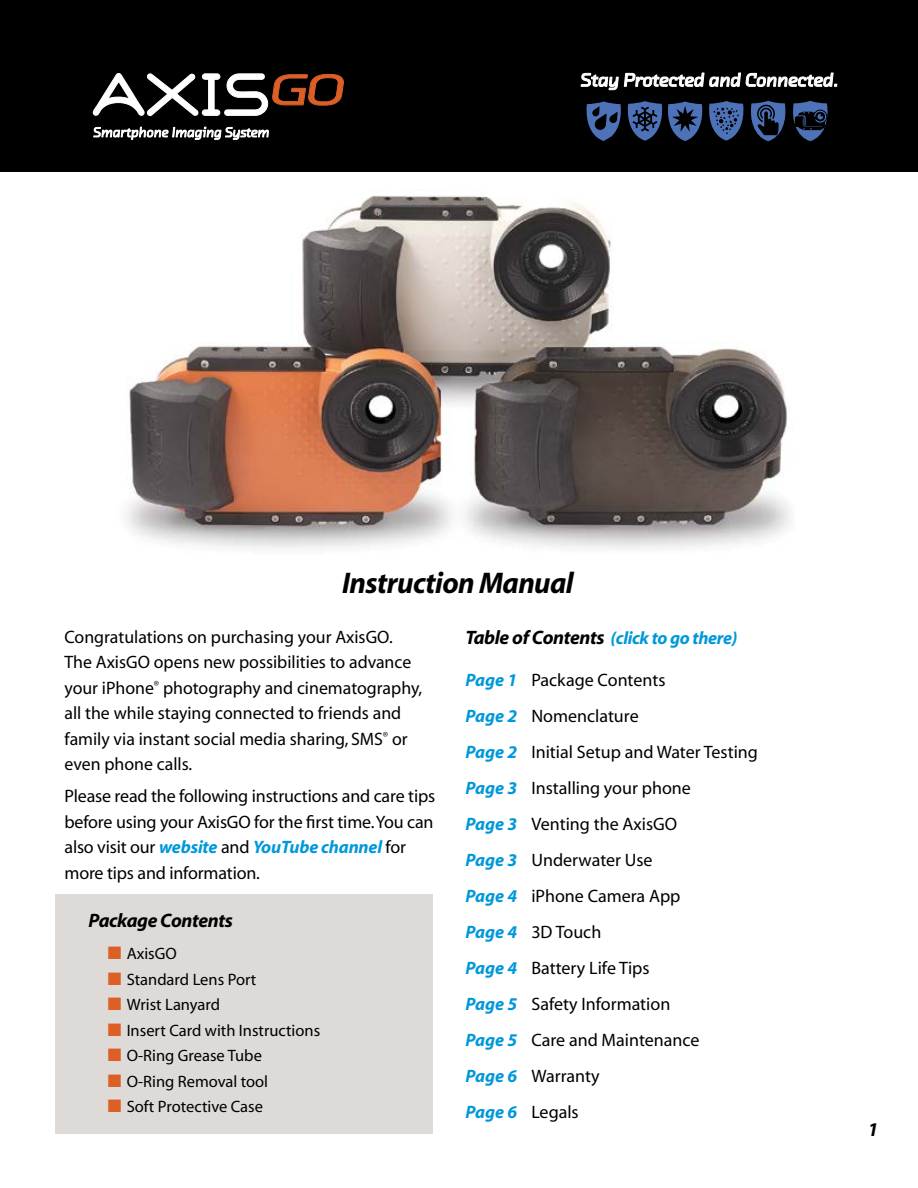
<style>
.page{position:relative;width:918px;height:1188px;background:#fff}
.page>*{position:absolute;margin:0;border:0;box-sizing:border-box;transform-origin:0 0}
.t1{font:italic 700 30px "Myriad";letter-spacing:-.02em;color:#000}
.t2{font:italic 700 19.5px "Myriad";letter-spacing:-.02em;color:#000}
.t3{font:18px/36px "Myriad";color:#000}
.t4{font:italic 700 18px "Myriad";letter-spacing:-.02em;color:#0098da}
.t5{font:16.5px "Myriad";color:#000}
.s1{font-weight:700;font-style:italic;color:#0098da}
.s2{color:#dc6026}
.s3{font-size:19.5px;color:#000}
</style>
<div class="page">
<div style="left:55px;top:894px;width:378px;height:240px;background:#dddad7"></div>
<img style="left:112px;top:171px;width:686px;height:378px">
<div style="left:0;top:0;width:918px;height:171px;background:#000"></div>
<svg style="left:92px;top:73px;width:252px;height:67px"></svg>
<svg style="left:586px;top:101px;width:242px;height:40px"></svg>
<svg style="left:581px;top:72px;width:256px;height:19px"></svg>
<h1 class="t1" style="left:342px;top:567px;width:233px">Instruction Manual</h1>
<p class="t3" style="left:64px;top:625px;width:359px;line-height:25.5px">Congratulations on purchasing your AxisGO.<br>The AxisGO opens new possibilities to advance your iPhone<sup>®</sup> photography and cinematography, all the while staying connected to friends and family via instant social media sharing, SMS<sup>®</sup> or even phone calls.</p>
<p class="t3" style="left:65px;top:784px;width:372px;line-height:25.5px">Please read the following instructions and care tips before using your AxisGO for the first time. You can also visit our <span class="s1">website</span> and <span class="s1">YouTube channel</span> for more tips and information.</p>
<p class="t2" style="left:88px;top:910px;width:146px">Package Contents</p>
<p class="t5" style="left:108px;top:945px;width:70px"><span class="s2">■</span> AxisGO</p>
<p class="t5" style="left:108px;top:971px;width:150px"><span class="s2">■</span> Standard Lens Port</p>
<p class="t5" style="left:108px;top:996px;width:114px"><span class="s2">■</span> Wrist Lanyard</p>
<p class="t5" style="left:108px;top:1022px;width:214px"><span class="s2">■</span> Insert Card with Instructions</p>
<p class="t5" style="left:108px;top:1047px;width:155px"><span class="s2">■</span> O-Ring Grease Tube</p>
<p class="t5" style="left:108px;top:1073px;width:162px"><span class="s2">■</span> O-Ring Removal tool</p>
<p class="t5" style="left:108px;top:1098px;width:157px"><span class="s2">■</span> Soft Protective Case</p>
<p class="t4" style="left:465px;top:628px;width:274px"><span class="s3">Table of Contents</span> (click to go there)</p>
<p class="t3" style="left:465px;top:663px;width:294px"><span class="s1">Page 1</span> Package Contents<br><span class="s1">Page 2</span> Nomenclature<br><span class="s1">Page 2</span> Initial Setup and Water Testing<br><span class="s1">Page 3</span> Installing your phone<br><span class="s1">Page 3</span> Venting the AxisGO<br><span class="s1">Page 3</span> Underwater Use<br><span class="s1">Page 4</span> iPhone Camera App<br><span class="s1">Page 4</span> 3D Touch<br><span class="s1">Page 4</span> Battery Life Tips<br><span class="s1">Page 5</span> Safety Information<br><span class="s1">Page 5</span> Care and Maintenance<br><span class="s1">Page 6</span> Warranty<br><span class="s1">Page 6</span> Legals</p>
<p class="t2" style="left:868px;top:1119px;width:12px">1</p>
</div>
